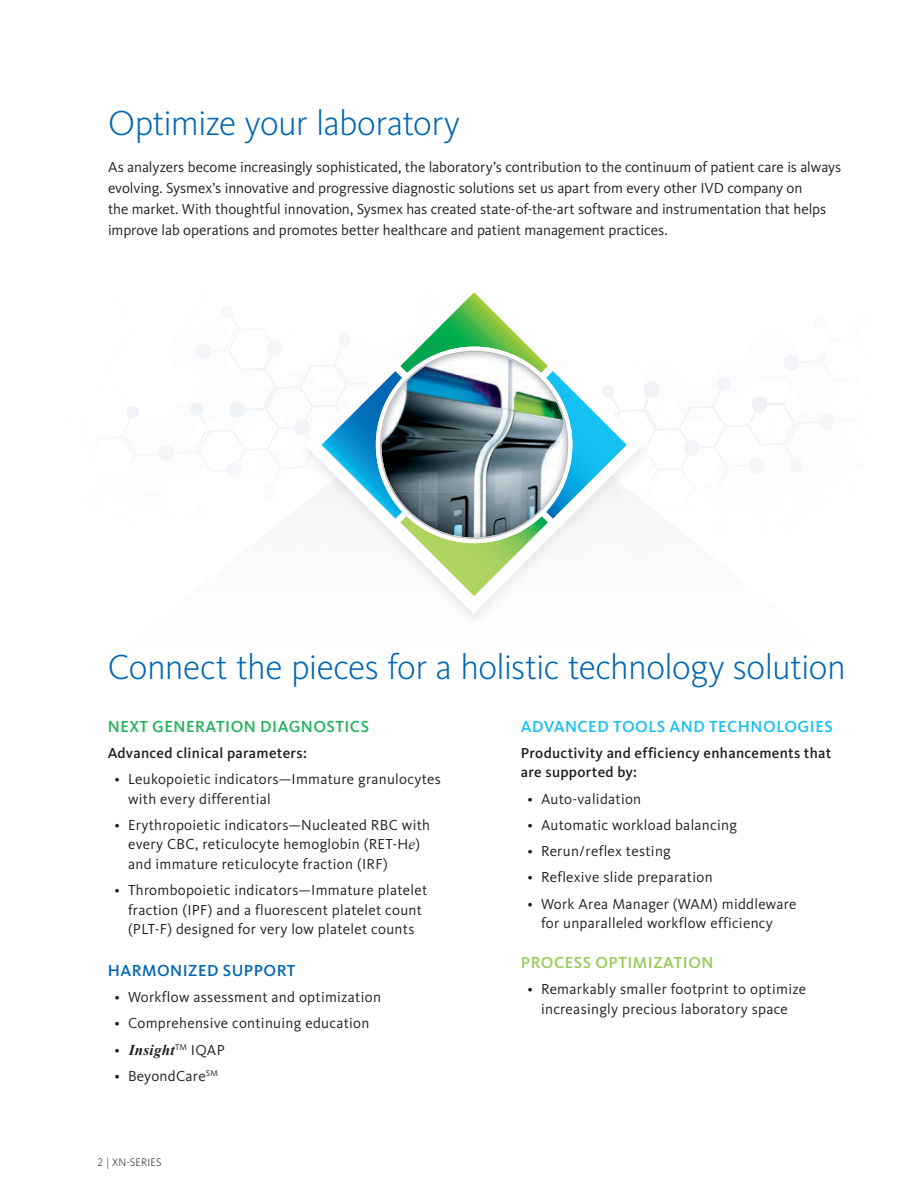
<style>
.page{position:relative;width:918px;height:1188px;background:#fff}
.page>*{position:absolute;margin:0;border:0;box-sizing:border-box;transform-origin:0 0}
.t1{font:300 36px "Kievit Pro";letter-spacing:-.02em;color:#0166b3}
.t2{font:500 16.5px "Kievit Pro";letter-spacing:.03em;color:#15c0f2}
.t3{font:500 16.5px "Kievit Pro";letter-spacing:.03em;color:#21b259}
.t4{font:500 16.5px "Kievit Pro";letter-spacing:.03em;color:#95cb58}
.t5{font:500 16.5px "Kievit Pro";letter-spacing:.03em;color:#0166b3}
.t6{font:15px/19.5px "Kievit Pro";letter-spacing:.02em;color:#231f20}
.t7{font:15px/21px "Kievit Pro";letter-spacing:-.005em;color:#231f20}
.t8{font:500 15px/19.5px "Kievit Pro";letter-spacing:.02em;color:#231f20}
.t9{font:italic 700 15px "Times New Roman";letter-spacing:.02em;color:#231f20}
.t10{font:300 11.25px "Kievit Pro";letter-spacing:.01em;color:#231f20}
.s1{font-family:"Times New Roman";font-style:italic}
.s2{font-family:"Kievit Pro";font-weight:400;font-style:normal}
</style>
<div class="page">
<svg style="left:305px;top:365px;width:336px;height:249px"></svg>
<svg style="left:322px;top:292px;width:305px;height:304px"></svg>
<img style="left:380px;top:351px;width:188px;height:188px">
<svg style="left:641px;top:355px;width:162px;height:115px"></svg>
<img style="left:803px;top:359px;width:17px;height:4px">
<svg style="left:136px;top:330px;width:166px;height:138px"></svg>
<img style="left:125px;top:436px;width:11px;height:18px">
<h1 class="t1" style="left:108px;top:102px;width:354px">Optimize your laboratory</h1>
<p class="t7" style="left:108px;top:157px;width:735px">As analyzers become increasingly sophisticated, the laboratory’s contribution to the continuum of patient care is always evolving. Sysmex’s innovative and progressive diagnostic solutions set us apart from every other IVD company on<br>the market. With thoughtful innovation, Sysmex has created state-of-the-art software and instrumentation that helps improve lab operations and promotes better healthcare and patient management practices.</p>
<h1 class="t1" style="left:108px;top:646px;width:739px">Connect the pieces for a holistic technology solution</h1>
<p class="t2" style="left:521px;top:716px;width:314px">ADVANCED TOOLS AND TECHNOLOGIES</p>
<p class="t8" style="left:521px;top:743px;width:312px">Productivity and efficiency enhancements that are supported by:</p>
<p class="t6" style="left:528px;top:789px;width:115px">• Auto-validation</p>
<p class="t6" style="left:528px;top:815px;width:211px">• Automatic workload balancing</p>
<p class="t6" style="left:528px;top:841px;width:145px">• Rerun/reflex testing</p>
<p class="t6" style="left:528px;top:867px;width:187px">• Reflexive slide preparation</p>
<p class="t6" style="left:541px;top:894px;width:257px;text-indent:-14px">• Work Area Manager (WAM) middleware for unparalleled workflow efficiency</p>
<p class="t4" style="left:521px;top:952px;width:194px">PROCESS OPTIMIZATION</p>
<p class="t6" style="left:528px;top:979px;width:280px;text-align:center">• Remarkably smaller footprint to optimize increasingly precious laboratory space</p>
<p class="t3" style="left:108px;top:716px;width:263px">NEXT GENERATION DIAGNOSTICS</p>
<p class="t8" style="left:108px;top:743px;width:201px">Advanced clinical parameters:</p>
<p class="t6" style="left:128px;top:769px;width:315px;text-indent:-14px">• Leukopoietic indicators—Immature granulocytes with every differential</p>
<p class="t6" style="left:128px;top:815px;width:304px;text-indent:-14px">• Erythropoietic indicators—Nucleated RBC with every CBC, reticulocyte hemoglobin (RET-H<span class="s1">e</span>) and immature reticulocyte fraction (IRF)</p>
<p class="t6" style="left:115px;top:880px;width:314px;text-align:center">• Thrombopoietic indicators—Immature platelet fraction (IPF) and a fluorescent platelet count (PLT-F) designed for very low platelet counts</p>
<p class="t5" style="left:108px;top:961px;width:189px">HARMONIZED SUPPORT</p>
<p class="t6" style="left:115px;top:987px;width:268px">• Workflow assessment and optimization</p>
<p class="t6" style="left:115px;top:1014px;width:256px">• Comprehensive continuing education</p>
<p class="t9" style="left:115px;top:1039px;width:112px"><span class="s2">•</span> Insight<sup>TM</sup> <span class="s2">IQAP</span></p>
<p class="t6" style="left:115px;top:1066px;width:105px">• BeyondCare<sup>SM</sup></p>
<p class="t10" style="left:98px;top:1156px;width:66px">2 | XN-SERIES</p>
</div>
